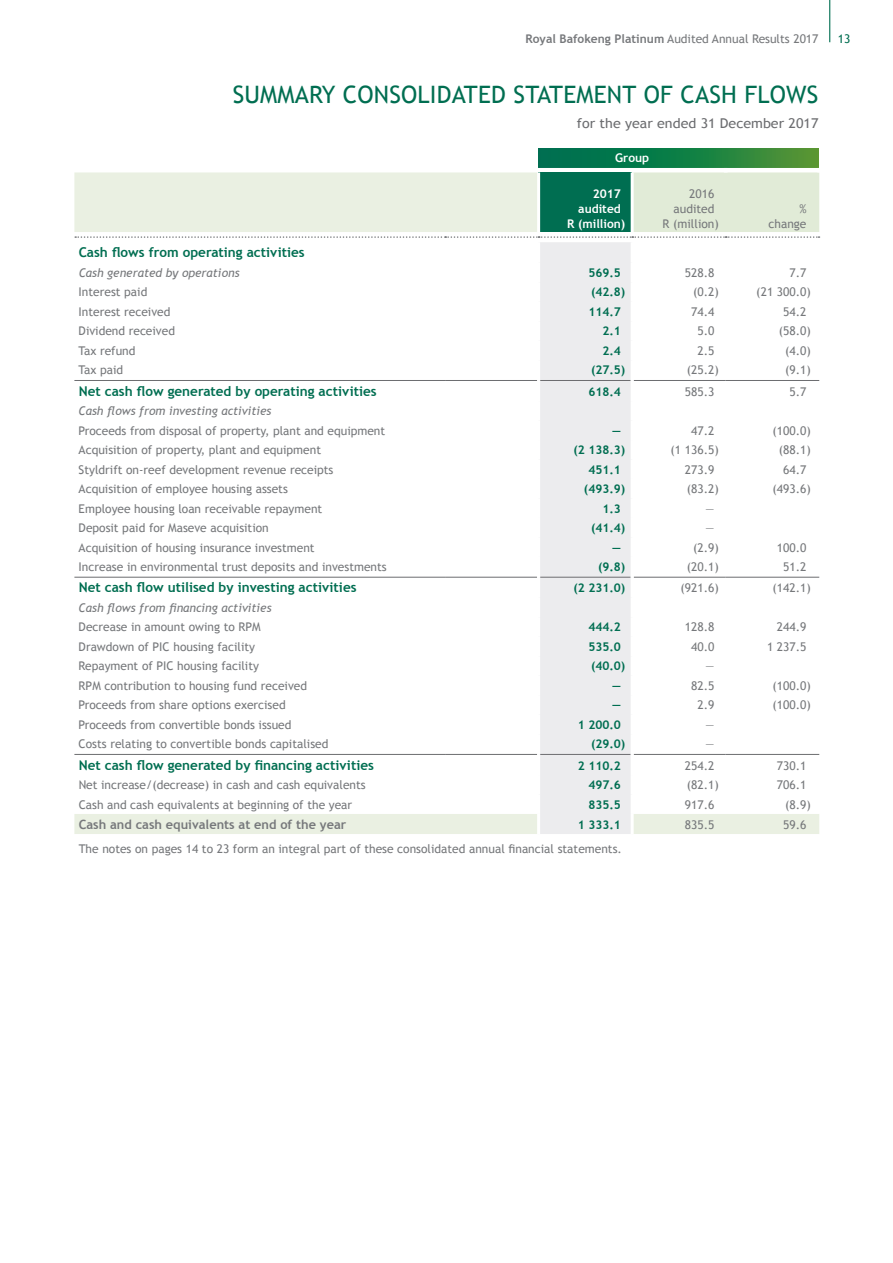
<style>
.page{position:relative;width:893px;height:1263px;background:#fff}
.page>*{position:absolute;margin:0;border:0;box-sizing:border-box;transform-origin:0 0}
.t1{font:24px "Trebuchet MS";letter-spacing:.01em;color:#006e51}
.t2{font:700 13.5px "Trebuchet MS";color:#006e51}
.t3{font:13.5px "Trebuchet MS";color:#6c6d70;scale:1.05 1}
.t4{font:700 12.75px "Trebuchet MS";color:#76787b}
.t5{font:12px/15px "Trebuchet MS";color:#76787b;text-align:right}
.t6{font:700 12px "Trebuchet MS";color:#006e51}
.t7{font:italic 12px "Trebuchet MS";color:#76787b}
.t8{font:700 12px "Trebuchet MS";color:#fff}
.t9{font:12px "Trebuchet MS";color:#006e51}
.s1{font-weight:700}
</style>
<div class="page">
<hr style="left:829px;top:0;width:1px;height:42px;background:#006e51">
<svg style="left:539px;top:149px;width:280px;height:19px;background:#1a8044"></svg>
<div style="left:540px;top:242px;width:91px;height:572px;background:#ececee"></div>
<svg style="left:74px;top:814px;width:745px;height:20px;background:#eaefe3"></svg>
<hr style="left:74px;top:380px;width:371px;height:1px;background:#6c6d70">
<hr style="left:445px;top:380px;width:92px;height:1px;background:#6c6d70">
<hr style="left:540px;top:380px;width:91px;height:1px;background:#6c6d70">
<hr style="left:634px;top:380px;width:92px;height:1px;background:#6c6d70">
<hr style="left:726px;top:380px;width:93px;height:1px;background:#6c6d70">
<hr style="left:74px;top:577px;width:371px;height:1px;background:#6c6d70">
<hr style="left:445px;top:577px;width:92px;height:1px;background:#6c6d70">
<hr style="left:74px;top:754px;width:371px;height:1px;background:#6c6d70">
<hr style="left:445px;top:754px;width:92px;height:1px;background:#6c6d70">
<hr style="left:540px;top:754px;width:91px;height:1px;background:#6c6d70">
<hr style="left:634px;top:754px;width:92px;height:1px;background:#6c6d70">
<hr style="left:726px;top:754px;width:93px;height:1px;background:#6c6d70">
<hr style="left:540px;top:577px;width:91px;height:1px;background:#6c6d70">
<hr style="left:634px;top:577px;width:92px;height:1px;background:#6c6d70">
<hr style="left:726px;top:577px;width:93px;height:1px;background:#6c6d70">
<svg style="left:74px;top:172px;width:747px;height:66px;background:#cee0d1"></svg>
<hr style="left:537px;top:172px;width:3px;height:60px;background:#fff">
<hr style="left:631px;top:172px;width:3px;height:60px;background:#fff">
<hr style="left:537px;top:814px;width:3px;height:20px;background:#fff">
<hr style="left:631px;top:814px;width:3px;height:20px;background:#fff">
<p class="t5" style="left:525px;top:31px;width:295px"><span class="s1">Royal Bafokeng Platinum</span> Audited Annual Results 2017</p>
<p class="t9" style="left:838px;top:31px;width:14px">13</p>
<h1 class="t1" style="left:233px;top:80px;width:587px">SUMMARY CONSOLIDATED STATEMENT OF CASH FLOWS</h1>
<p class="t3" style="left:577px;top:116px;width:232px">for the year ended 31 December 2017</p>
<p class="t8" style="left:615px;top:150px;width:36px">Group</p>
<p class="t8" style="left:593px;top:186px;width:30px">2017</p>
<p class="t8" style="left:578px;top:201px;width:44px">audited</p>
<p class="t8" style="left:567px;top:216px;width:60px">R (million)</p>
<p class="t5" style="left:689px;top:186px;width:27px">2016</p>
<p class="t5" style="left:673px;top:201px;width:42px">audited</p>
<p class="t5" style="left:663px;top:216px;width:58px">R (million)</p>
<p class="t5" style="left:769px;top:201px;width:39px">% change</p>
<p class="t2" style="left:79px;top:244px;width:228px">Cash flows from operating activities</p>
<p class="t7" style="left:79px;top:266px;width:162px">Cash generated by operations</p>
<p class="t6" style="left:588px;top:265px;width:34px">569.5</p>
<p class="t5" style="left:685px;top:265px;width:31px">528.8</p>
<p class="t5" style="left:789px;top:265px;width:18px">7.7</p>
<p class="t5" style="left:79px;top:285px;width:70px">Interest paid</p>
<p class="t6" style="left:591px;top:285px;width:36px">(42.8)</p>
<p class="t5" style="left:693px;top:285px;width:27px">(0.2)</p>
<p class="t5" style="left:756px;top:285px;width:56px">(21 300.0)</p>
<p class="t5" style="left:79px;top:304px;width:93px">Interest received</p>
<p class="t6" style="left:588px;top:304px;width:34px">114.7</p>
<p class="t5" style="left:691px;top:304px;width:25px">74.4</p>
<p class="t5" style="left:783px;top:304px;width:25px">54.2</p>
<p class="t5" style="left:79px;top:324px;width:98px">Dividend received</p>
<p class="t6" style="left:602px;top:324px;width:20px">2.1</p>
<p class="t5" style="left:697px;top:324px;width:18px">5.0</p>
<p class="t5" style="left:779px;top:324px;width:34px">(58.0)</p>
<p class="t5" style="left:79px;top:343px;width:58px">Tax refund</p>
<p class="t6" style="left:602px;top:343px;width:20px">2.4</p>
<p class="t5" style="left:697px;top:343px;width:18px">2.5</p>
<p class="t5" style="left:785px;top:343px;width:27px">(4.0)</p>
<p class="t5" style="left:79px;top:362px;width:46px">Tax paid</p>
<p class="t6" style="left:591px;top:362px;width:36px">(27.5)</p>
<p class="t5" style="left:687px;top:362px;width:34px">(25.2)</p>
<p class="t5" style="left:785px;top:362px;width:27px">(9.1)</p>
<p class="t2" style="left:79px;top:382px;width:299px">Net cash flow generated by operating activities</p>
<p class="t6" style="left:588px;top:384px;width:34px">618.4</p>
<p class="t5" style="left:685px;top:384px;width:31px">585.3</p>
<p class="t5" style="left:789px;top:384px;width:18px">5.7</p>
<p class="t7" style="left:79px;top:404px;width:194px">Cash flows from investing activities</p>
<p class="t5" style="left:79px;top:423px;width:308px">Proceeds from disposal of property, plant and equipment</p>
<p class="t6" style="left:612px;top:423px;width:10px">—</p>
<p class="t5" style="left:691px;top:423px;width:25px">47.2</p>
<p class="t5" style="left:772px;top:423px;width:40px">(100.0)</p>
<p class="t5" style="left:79px;top:443px;width:244px">Acquisition of property, plant and equipment</p>
<p class="t6" style="left:573px;top:442px;width:53px">(2 138.3)</p>
<p class="t5" style="left:671px;top:443px;width:50px">(1 136.5)</p>
<p class="t5" style="left:779px;top:443px;width:34px">(88.1)</p>
<p class="t5" style="left:79px;top:462px;width:256px">Styldrift on-reef development revenue receipts</p>
<p class="t6" style="left:588px;top:462px;width:34px">451.1</p>
<p class="t5" style="left:685px;top:462px;width:31px">273.9</p>
<p class="t5" style="left:783px;top:462px;width:25px">64.7</p>
<p class="t5" style="left:79px;top:482px;width:211px">Acquisition of employee housing assets</p>
<p class="t6" style="left:584px;top:481px;width:43px">(493.9)</p>
<p class="t5" style="left:687px;top:482px;width:34px">(83.2)</p>
<p class="t5" style="left:772px;top:482px;width:40px">(493.6)</p>
<p class="t5" style="left:79px;top:501px;width:245px">Employee housing loan receivable repayment</p>
<p class="t6" style="left:602px;top:501px;width:20px">1.3</p>
<p class="t5" style="left:706px;top:501px;width:10px">—</p>
<p class="t5" style="left:79px;top:520px;width:192px">Deposit paid for Maseve acquisition</p>
<p class="t6" style="left:591px;top:520px;width:36px">(41.4)</p>
<p class="t5" style="left:706px;top:520px;width:10px">—</p>
<p class="t5" style="left:79px;top:540px;width:238px">Acquisition of housing insurance investment</p>
<p class="t6" style="left:612px;top:540px;width:10px">—</p>
<p class="t5" style="left:693px;top:540px;width:27px">(2.9)</p>
<p class="t5" style="left:777px;top:540px;width:31px">100.0</p>
<p class="t5" style="left:79px;top:559px;width:310px">Increase in environmental trust deposits and investments</p>
<p class="t6" style="left:598px;top:559px;width:29px">(9.8)</p>
<p class="t5" style="left:687px;top:559px;width:34px">(20.1)</p>
<p class="t5" style="left:783px;top:559px;width:25px">51.2</p>
<p class="t2" style="left:79px;top:579px;width:279px">Net cash flow utilised by investing activities</p>
<p class="t6" style="left:573px;top:581px;width:53px">(2 231.0)</p>
<p class="t5" style="left:680px;top:581px;width:40px">(921.6)</p>
<p class="t5" style="left:772px;top:581px;width:40px">(142.1)</p>
<p class="t7" style="left:79px;top:601px;width:194px">Cash flows from financing activities</p>
<p class="t5" style="left:79px;top:620px;width:184px">Decrease in amount owing to RPM</p>
<p class="t6" style="left:588px;top:620px;width:34px">444.2</p>
<p class="t5" style="left:685px;top:620px;width:31px">128.8</p>
<p class="t5" style="left:777px;top:620px;width:31px">244.9</p>
<p class="t5" style="left:79px;top:639px;width:178px">Drawdown of PIC housing facility</p>
<p class="t6" style="left:588px;top:639px;width:34px">535.0</p>
<p class="t5" style="left:691px;top:639px;width:25px">40.0</p>
<p class="t5" style="left:767px;top:639px;width:41px">1 237.5</p>
<p class="t5" style="left:79px;top:659px;width:182px">Repayment of PIC housing facility</p>
<p class="t6" style="left:591px;top:659px;width:36px">(40.0)</p>
<p class="t5" style="left:706px;top:659px;width:10px">—</p>
<p class="t5" style="left:79px;top:678px;width:230px">RPM contribution to housing fund received</p>
<p class="t6" style="left:612px;top:678px;width:10px">—</p>
<p class="t5" style="left:691px;top:678px;width:25px">82.5</p>
<p class="t5" style="left:772px;top:678px;width:40px">(100.0)</p>
<p class="t5" style="left:79px;top:698px;width:209px">Proceeds from share options exercised</p>
<p class="t6" style="left:612px;top:697px;width:10px">—</p>
<p class="t5" style="left:697px;top:698px;width:18px">2.9</p>
<p class="t5" style="left:772px;top:698px;width:40px">(100.0)</p>
<p class="t5" style="left:79px;top:717px;width:214px">Proceeds from convertible bonds issued</p>
<p class="t6" style="left:578px;top:717px;width:45px">1 200.0</p>
<p class="t5" style="left:706px;top:717px;width:10px">—</p>
<p class="t5" style="left:79px;top:736px;width:251px">Costs relating to convertible bonds capitalised</p>
<p class="t6" style="left:591px;top:736px;width:36px">(29.0)</p>
<p class="t5" style="left:706px;top:736px;width:10px">—</p>
<p class="t2" style="left:79px;top:756px;width:297px">Net cash flow generated by financing activities</p>
<p class="t6" style="left:578px;top:758px;width:45px">2 110.2</p>
<p class="t5" style="left:685px;top:758px;width:31px">254.2</p>
<p class="t5" style="left:777px;top:758px;width:31px">730.1</p>
<p class="t5" style="left:79px;top:777px;width:289px">Net increase/(decrease) in cash and cash equivalents</p>
<p class="t6" style="left:588px;top:777px;width:34px">497.6</p>
<p class="t5" style="left:687px;top:777px;width:34px">(82.1)</p>
<p class="t5" style="left:777px;top:777px;width:31px">706.1</p>
<p class="t5" style="left:79px;top:797px;width:275px">Cash and cash equivalents at beginning of the year</p>
<p class="t6" style="left:588px;top:797px;width:34px">835.5</p>
<p class="t5" style="left:685px;top:797px;width:31px">917.6</p>
<p class="t5" style="left:785px;top:797px;width:27px">(8.9)</p>
<p class="t4" style="left:79px;top:816px;width:269px">Cash and cash equivalents at end of the year</p>
<p class="t6" style="left:578px;top:817px;width:45px">1 333.1</p>
<p class="t5" style="left:685px;top:817px;width:31px">835.5</p>
<p class="t5" style="left:783px;top:817px;width:25px">59.6</p>
<p class="t5" style="left:79px;top:842px;width:545px">The notes on pages 14 to 23 form an integral part of these consolidated annual financial statements.</p>
</div>
